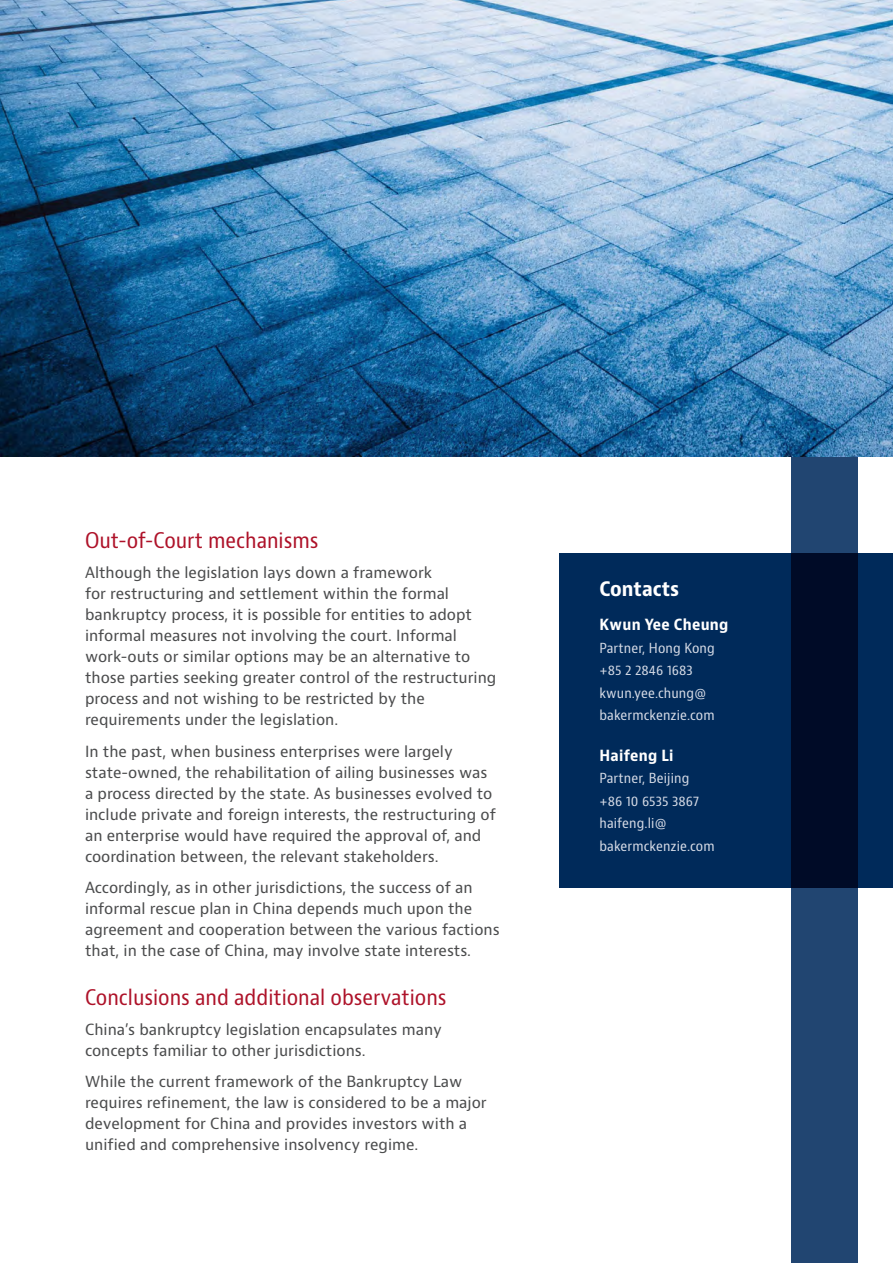
<style>
.page{position:relative;width:893px;height:1263px;background:#fff}
.page>*{position:absolute;margin:0;border:0;box-sizing:border-box;transform-origin:0 0}
.Heading_1{font:21px "Baker Mc Kenzie Bernini Nr Reg";color:#ae1229}
.Contacts_heading{font:19.5px "Baker Mc Kenzie Bernini Nr Bd";color:#fff}
.Body_copy{font:15px/21px "Baker Mc Kenzie Bernini";color:#4b4c4d}
.Contacts_name{font:15px "Baker Mc Kenzie Bernini Nr Bd";letter-spacing:.02em;color:#fff}
.Contacts_copy{font:13.5px/22.5px "Baker Mc Kenzie Bernini Nr Reg";letter-spacing:.01em;color:#d6dbe6}
.Contacts_name-2{font:13.5px/22.5px "Baker Mc Kenzie Bernini Nr Reg";letter-spacing:.01em;color:#d6dbe6}
</style>
<div class="page">
<div style="left:791px;top:457px;width:66px;height:806px;background:#214571"></div>
<img style="left:0;top:0;width:893px;height:457px">
<svg style="left:559px;top:553px;width:334px;height:334px;background:#00234f"></svg>
<p class="Heading_1" style="left:85px;top:528px;width:235px">Out-of-Court mechanisms</p>
<p class="Body_copy" style="left:85px;top:562px;width:413px">Although the legislation lays down a framework<br>for restructuring and settlement within the formal bankruptcy process, it is possible for entities to adopt informal measures not involving the court. Informal work-outs or similar options may be an alternative to those parties seeking greater control of the restructuring process and not wishing to be restricted by the requirements under the legislation.</p>
<p class="Body_copy" style="left:85px;top:741px;width:412px">In the past, when business enterprises were largely state-owned, the rehabilitation of ailing businesses was a process directed by the state. As businesses evolved to include private and foreign interests, the restructuring of an enterprise would have required the approval of, and coordination between, the relevant stakeholders.</p>
<p class="Body_copy" style="left:85px;top:878px;width:416px">Accordingly, as in other jurisdictions, the success of an informal rescue plan in China depends much upon the agreement and cooperation between the various factions that, in the case of China, may involve state interests.</p>
<p class="Heading_1" style="left:85px;top:984px;width:363px">Conclusions and additional observations</p>
<p class="Body_copy" style="left:85px;top:1019px;width:358px">China’s bankruptcy legislation encapsulates many concepts familiar to other jurisdictions.</p>
<p class="Body_copy" style="left:85px;top:1072px;width:403px">While the current framework of the Bankruptcy Law requires refinement, the law is considered to be a major development for China and provides investors with a unified and comprehensive insolvency regime.</p>
<p class="Contacts_heading" style="left:599px;top:576px;width:81px">Contacts</p>
<p class="Contacts_name" style="left:599px;top:615px;width:130px">Kwun Yee Cheung</p>
<p class="Contacts_copy" style="left:599px;top:637px;width:117px">Partner, Hong Kong +85 2 2846 1683 kwun.yee.chung@ bakermckenzie.com</p>
<p class="Contacts_name" style="left:599px;top:746px;width:75px">Haifeng Li</p>
<p class="Contacts_name-2" style="left:599px;top:767px;width:117px">Partner, Beijing +86 10 6535 3867 haifeng.li@ bakermckenzie.com</p>
</div>
